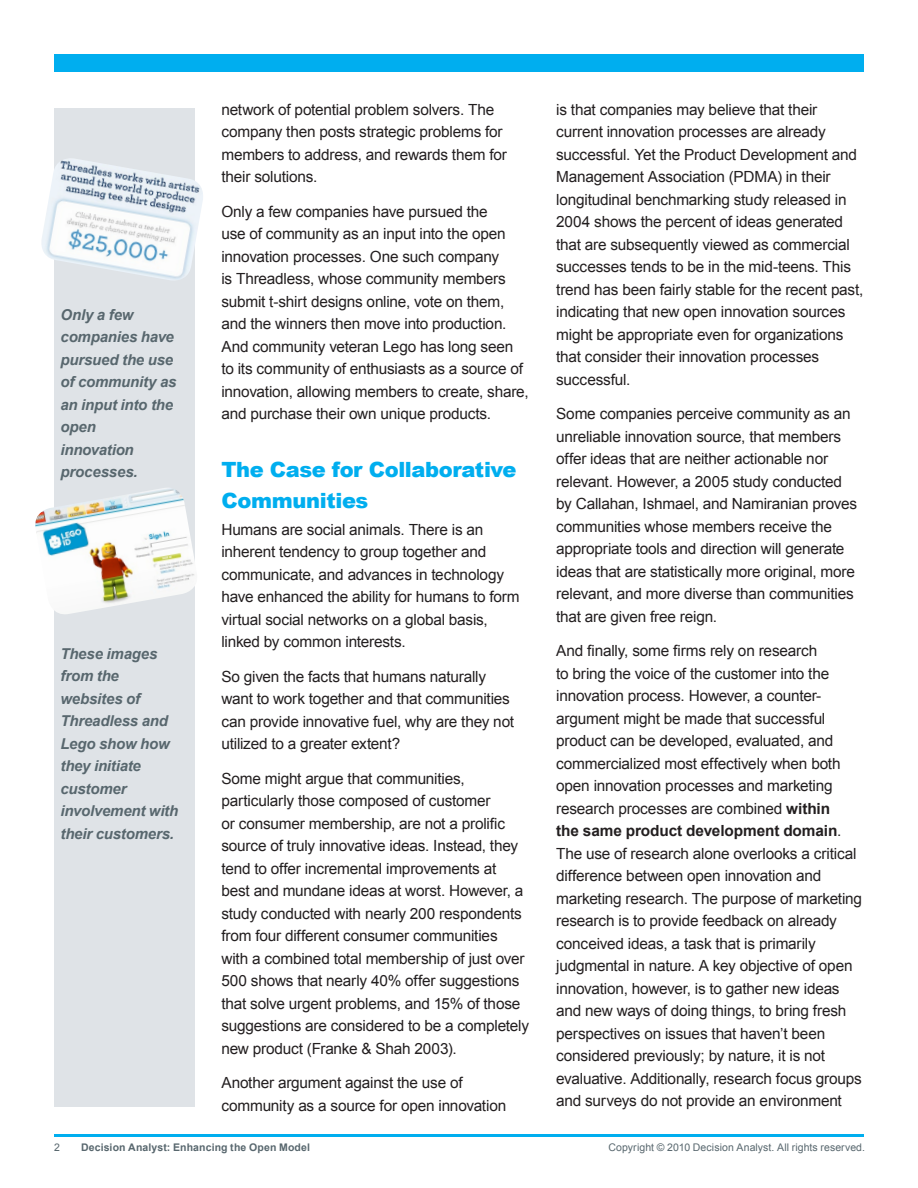
<style>
.page{position:relative;width:918px;height:1188px;background:#fff}
.page>*{position:absolute;margin:0;border:0;box-sizing:border-box;transform-origin:0 0}
.Orange_Headings{font:900 21px/30.3px "Arial";letter-spacing:-.02em;color:#00aeef}
.Body{font:15.3px/22.5px "Arial";letter-spacing:-.015em;color:#231f20}
.Body-2{font:italic 700 15px/22.5px "Arial";letter-spacing:-.015em;color:#58676e}
.t1{font:10.5px "Arial";letter-spacing:.005em;color:#58676e}
.t2{font:700 10.5px "Arial";letter-spacing:.01em;color:#58676e}
.s1{font-weight:700}
</style>
<div class="page">
<div style="left:54px;top:54px;width:810px;height:18px;background:#00aeef"></div>
<hr style="left:54px;top:1134px;width:810px;height:3px;background:#00aeef">
<div style="left:54px;top:108px;width:140px;height:998px;background:#dfe3e7"></div>
<img style="left:41px;top:158px;width:162px;height:125px">
<img style="left:35px;top:488px;width:160px;height:129px">
<p class="Body-2" style="left:61px;top:304px;width:117px">Only a few companies have pursued the use of community as an input into the open<br>innovation processes.</p>
<p class="Body-2" style="left:61px;top:643px;width:119px">These images from the websites of<br>Threadless and<br>Lego show how they initiate customer involvement with their customers.</p>
<p class="Body" style="left:221px;top:98px;width:287px">network of potential problem solvers. The company then posts strategic problems for members to address, and rewards them for their solutions.</p>
<p class="Body" style="left:221px;top:200px;width:309px">Only a few companies have pursued the<br>use of community as an input into the open innovation processes. One such company<br>is Threadless, whose community members submit t-shirt designs online, vote on them, and the winners then move into production.<br>And community veteran Lego has long seen to its community of enthusiasts as a source of innovation, allowing members to create, share, and purchase their own unique products.</p>
<p class="Orange_Headings" style="left:221px;top:454px;width:297px">The Case for Collaborative<br>Communities</p>
<p class="Body" style="left:221px;top:518px;width:300px">Humans are social animals. There is an inherent tendency to group together and communicate, and advances in technology have enhanced the ability for humans to form virtual social networks on a global basis, linked by common interests.</p>
<p class="Body" style="left:221px;top:665px;width:294px">So given the facts that humans naturally want to work together and that communities can provide innovative fuel, why are they not utilized to a greater extent?</p>
<p class="Body" style="left:221px;top:767px;width:309px">Some might argue that communities, particularly those composed of customer<br>or consumer membership, are not a prolific source of truly innovative ideas. Instead, they tend to offer incremental improvements at<br>best and mundane ideas at worst. However, a study conducted with nearly 200 respondents from four different consumer communities<br>with a combined total membership of just over 500 shows that nearly 40% offer suggestions that solve urgent problems, and 15% of those suggestions are considered to be a completely new product (Franke &amp; Shah 2003).</p>
<p class="Body" style="left:221px;top:1072px;width:286px">Another argument against the use of community as a source for open innovation</p>
<p class="Body" style="left:556px;top:98px;width:309px">is that companies may believe that their current innovation processes are already successful. Yet the Product Development and Management Association (PDMA) in their longitudinal benchmarking study released in 2004 shows the percent of ideas generated that are subsequently viewed as commercial successes tends to be in the mid-teens. This trend has been fairly stable for the recent past, indicating that new open innovation sources might be appropriate even for organizations that consider their innovation processes successful.</p>
<p class="Body" style="left:556px;top:403px;width:303px">Some companies perceive community as an unreliable innovation source, that members offer ideas that are neither actionable nor relevant. However, a 2005 study conducted by Callahan, Ishmael, and Namiranian proves communities whose members receive the appropriate tools and direction will generate ideas that are statistically more original, more relevant, and more diverse than communities that are given free reign.</p>
<p class="Body" style="left:556px;top:640px;width:307px">And finally, some firms rely on research<br>to bring the voice of the customer into the innovation process. However, a counter&shy;argument might be made that successful product can be developed, evaluated, and commercialized most effectively when both open innovation processes and marketing research processes are combined <span class="s1">within<br>the same product development domain</span>.<br>The use of research alone overlooks a critical difference between open innovation and marketing research. The purpose of marketing research is to provide feedback on already conceived ideas, a task that is primarily judgmental in nature. A key objective of open innovation, however, is to gather new ideas and new ways of doing things, to bring fresh perspectives on issues that haven’t been considered previously; by nature, it is not evaluative. Additionally, research focus groups and surveys do not provide an environment</p>
<p class="t1" style="left:54px;top:1140px;width:7px">2</p>
<p class="t2" style="left:81px;top:1140px;width:231px">Decision Analyst: Enhancing the Open Model</p>
<p class="t1" style="left:609px;top:1140px;width:258px">Copyright © 2010 Decision Analyst. All rights reserved.</p>
</div>
